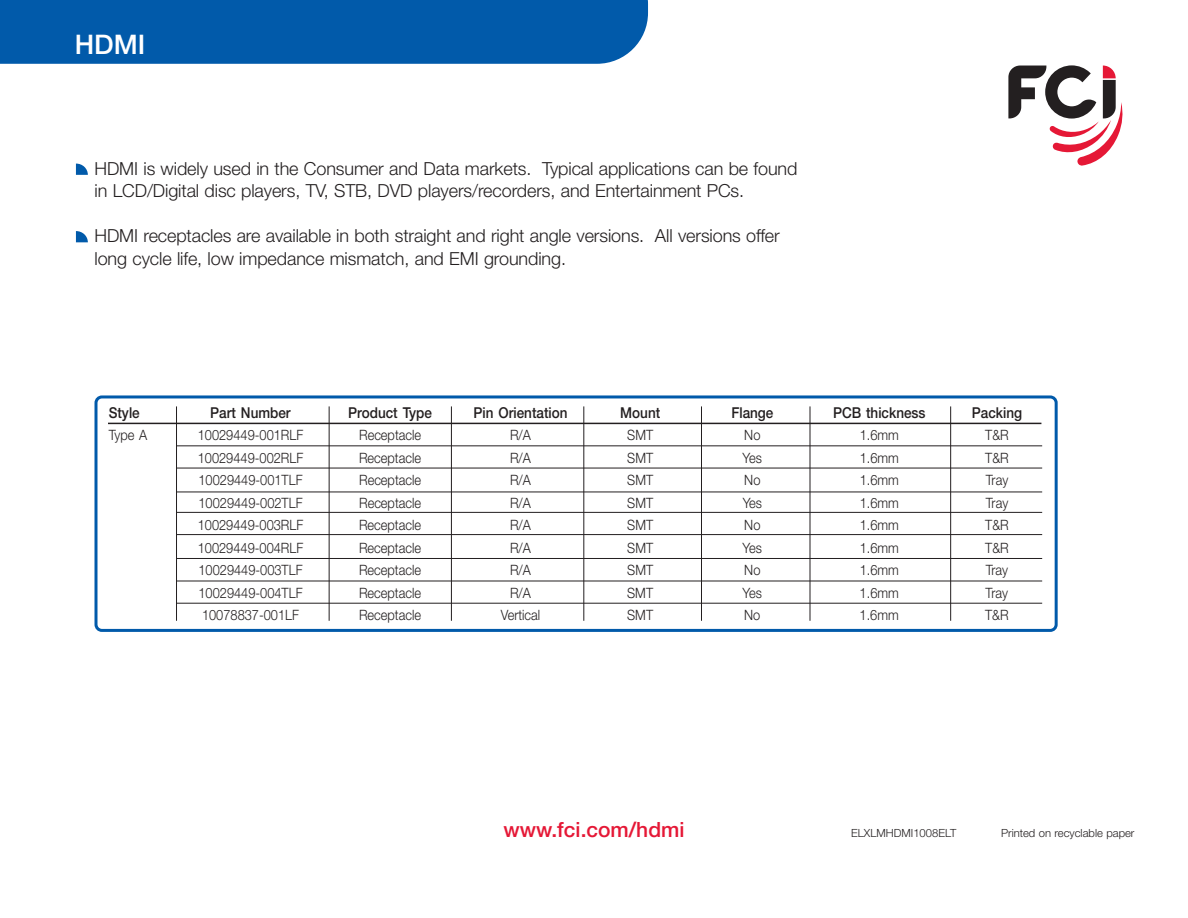
<style>
.page{position:relative;width:1188px;height:918px;background:#fff}
.page>*{position:absolute;margin:0;border:0;box-sizing:border-box;transform-origin:0 0}
.t1{font:500 27px "Helvetica Neue";color:#fff}
.t2{font:500 21px "Helvetica Neue";color:#e51836}
.t3{font:300 18px/22.5px "Helvetica Neue";letter-spacing:-.005em;color:#231f20}
.t4{font:500 15px "Helvetica Neue";color:#231f20;scale:.9 1}
.t5{font:300 14.25px "Helvetica Neue";color:#231f20;scale:.9 1}
.t6{font:300 11.25px "Helvetica Neue";color:#231f20}
</style>
<div class="page">
<div style="left:0;top:0;width:648px;height:64px;background:#015aaa"></div>
<svg style="left:76px;top:231px;width:12px;height:11px"></svg>
<svg style="left:76px;top:164px;width:12px;height:11px"></svg>
<svg style="left:1008px;top:65px;width:115px;height:101px"></svg>
<svg style="left:94px;top:395px;width:964px;height:237px"></svg>
<hr style="left:176px;top:406px;width:1px;height:215px;background:#231f20">
<hr style="left:329px;top:406px;width:1px;height:215px;background:#231f20">
<hr style="left:451px;top:406px;width:1px;height:215px;background:#231f20">
<hr style="left:583px;top:406px;width:1px;height:215px;background:#231f20">
<hr style="left:701px;top:406px;width:1px;height:215px;background:#231f20">
<hr style="left:810px;top:406px;width:1px;height:215px;background:#231f20">
<hr style="left:950px;top:406px;width:1px;height:215px;background:#231f20">
<hr style="left:108px;top:423px;width:933px;height:1px;background:#231f20">
<hr style="left:176px;top:445px;width:866px;height:1px;background:#231f20">
<hr style="left:176px;top:468px;width:866px;height:1px;background:#231f20">
<hr style="left:176px;top:492px;width:866px;height:1px;background:#231f20">
<hr style="left:176px;top:512px;width:866px;height:1px;background:#231f20">
<hr style="left:176px;top:534px;width:866px;height:1px;background:#231f20">
<hr style="left:176px;top:558px;width:866px;height:1px;background:#231f20">
<hr style="left:176px;top:581px;width:866px;height:1px;background:#231f20">
<hr style="left:176px;top:603px;width:866px;height:1px;background:#231f20">
<h1 class="t1" style="left:75px;top:35px;width:72px">HDMI</h1>
<p class="t3" style="left:95px;top:157px;width:704px">HDMI is widely used in the Consumer and Data markets. Typical applications can be found in LCD/Digital disc players, TV, STB, DVD players/recorders, and Entertainment PCs.</p>
<p class="t3" style="left:95px;top:224px;width:687px">HDMI receptacles are available in both straight and right angle versions. All versions offer long cycle life, low impedance mismatch, and EMI grounding.</p>
<p class="t4" style="left:109px;top:407px;width:36px">Style</p>
<p class="t4" style="left:210px;top:407px;width:91px">Part Number</p>
<p class="t4" style="left:348px;top:407px;width:94px">Product Type</p>
<p class="t4" style="left:474px;top:407px;width:106px">Pin Orientation</p>
<p class="t4" style="left:620px;top:407px;width:46px">Mount</p>
<p class="t4" style="left:731px;top:407px;width:48px">Flange</p>
<p class="t4" style="left:833px;top:407px;width:104px">PCB thickness</p>
<p class="t4" style="left:972px;top:407px;width:57px">Packing</p>
<p class="t5" style="left:109px;top:427px;width:44px">Type A</p>
<p class="t5" style="left:198px;top:427px;width:119px">10029449-001RLF</p>
<p class="t5" style="left:359px;top:427px;width:70px">Receptacle</p>
<p class="t5" style="left:510px;top:427px;width:25px">R/A</p>
<p class="t5" style="left:627px;top:427px;width:30px">SMT</p>
<p class="t5" style="left:744px;top:427px;width:19px">No</p>
<p class="t5" style="left:860px;top:427px;width:45px">1.6mm</p>
<p class="t5" style="left:985px;top:427px;width:28px">T&amp;R</p>
<p class="t5" style="left:198px;top:449px;width:119px">10029449-002RLF</p>
<p class="t5" style="left:359px;top:449px;width:70px">Receptacle</p>
<p class="t5" style="left:510px;top:449px;width:25px">R/A</p>
<p class="t5" style="left:627px;top:449px;width:30px">SMT</p>
<p class="t5" style="left:743px;top:449px;width:23px">Yes</p>
<p class="t5" style="left:860px;top:449px;width:45px">1.6mm</p>
<p class="t5" style="left:985px;top:449px;width:28px">T&amp;R</p>
<p class="t5" style="left:198px;top:472px;width:117px">10029449-001TLF</p>
<p class="t5" style="left:359px;top:472px;width:70px">Receptacle</p>
<p class="t5" style="left:510px;top:472px;width:25px">R/A</p>
<p class="t5" style="left:627px;top:472px;width:30px">SMT</p>
<p class="t5" style="left:744px;top:472px;width:19px">No</p>
<p class="t5" style="left:860px;top:472px;width:45px">1.6mm</p>
<p class="t5" style="left:986px;top:472px;width:27px">Tray</p>
<p class="t5" style="left:198px;top:494px;width:117px">10029449-002TLF</p>
<p class="t5" style="left:359px;top:494px;width:70px">Receptacle</p>
<p class="t5" style="left:510px;top:494px;width:25px">R/A</p>
<p class="t5" style="left:627px;top:494px;width:30px">SMT</p>
<p class="t5" style="left:743px;top:494px;width:23px">Yes</p>
<p class="t5" style="left:860px;top:494px;width:45px">1.6mm</p>
<p class="t5" style="left:986px;top:494px;width:27px">Tray</p>
<p class="t5" style="left:198px;top:517px;width:119px">10029449-003RLF</p>
<p class="t5" style="left:359px;top:517px;width:70px">Receptacle</p>
<p class="t5" style="left:510px;top:517px;width:25px">R/A</p>
<p class="t5" style="left:627px;top:517px;width:30px">SMT</p>
<p class="t5" style="left:744px;top:517px;width:19px">No</p>
<p class="t5" style="left:860px;top:517px;width:45px">1.6mm</p>
<p class="t5" style="left:985px;top:517px;width:28px">T&amp;R</p>
<p class="t5" style="left:198px;top:539px;width:119px">10029449-004RLF</p>
<p class="t5" style="left:359px;top:539px;width:70px">Receptacle</p>
<p class="t5" style="left:510px;top:539px;width:25px">R/A</p>
<p class="t5" style="left:627px;top:539px;width:30px">SMT</p>
<p class="t5" style="left:743px;top:539px;width:23px">Yes</p>
<p class="t5" style="left:860px;top:539px;width:45px">1.6mm</p>
<p class="t5" style="left:985px;top:539px;width:28px">T&amp;R</p>
<p class="t5" style="left:198px;top:562px;width:117px">10029449-003TLF</p>
<p class="t5" style="left:359px;top:562px;width:70px">Receptacle</p>
<p class="t5" style="left:510px;top:562px;width:25px">R/A</p>
<p class="t5" style="left:627px;top:562px;width:30px">SMT</p>
<p class="t5" style="left:744px;top:562px;width:19px">No</p>
<p class="t5" style="left:860px;top:562px;width:45px">1.6mm</p>
<p class="t5" style="left:986px;top:562px;width:27px">Tray</p>
<p class="t5" style="left:198px;top:584px;width:117px">10029449-004TLF</p>
<p class="t5" style="left:359px;top:584px;width:70px">Receptacle</p>
<p class="t5" style="left:510px;top:584px;width:25px">R/A</p>
<p class="t5" style="left:627px;top:584px;width:30px">SMT</p>
<p class="t5" style="left:743px;top:584px;width:23px">Yes</p>
<p class="t5" style="left:860px;top:584px;width:45px">1.6mm</p>
<p class="t5" style="left:986px;top:584px;width:27px">Tray</p>
<p class="t5" style="left:202px;top:607px;width:109px">10078837-001LF</p>
<p class="t5" style="left:359px;top:607px;width:70px">Receptacle</p>
<p class="t5" style="left:501px;top:607px;width:45px">Vertical</p>
<p class="t5" style="left:627px;top:607px;width:30px">SMT</p>
<p class="t5" style="left:744px;top:607px;width:19px">No</p>
<p class="t5" style="left:860px;top:607px;width:45px">1.6mm</p>
<p class="t5" style="left:985px;top:607px;width:28px">T&amp;R</p>
<h2 class="t2" style="left:504px;top:822px;width:182px">www.fci.com/hdmi</h2>
<p class="t6" style="left:851px;top:826px;width:107px">ELXLMHDMI1008ELT</p>
<p class="t6" style="left:1001px;top:826px;width:135px">Printed on recyclable paper</p>
</div>
